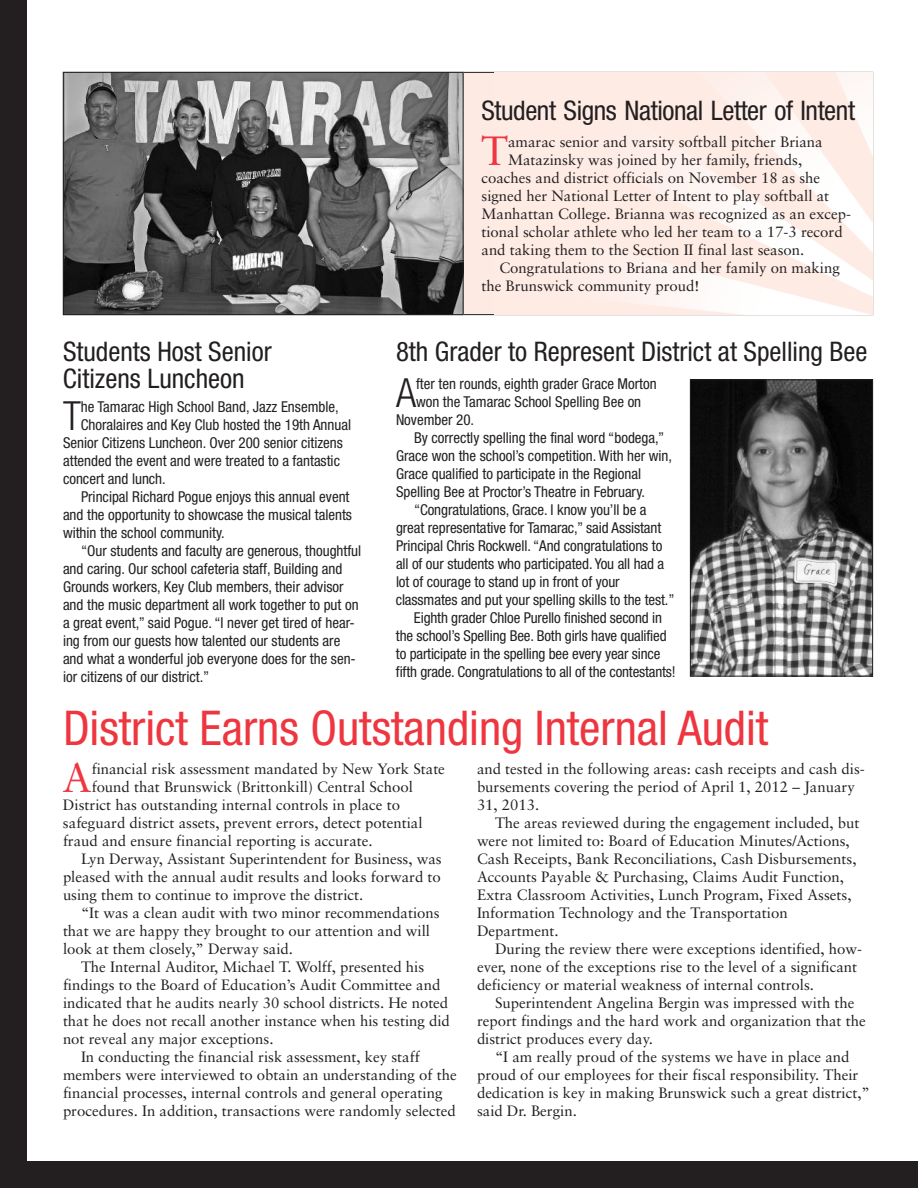
<style>
.page{position:relative;width:918px;height:1188px;background:#fff}
.page>*{position:absolute;margin:0;border:0;box-sizing:border-box;transform-origin:0 0}
.t1{font:condensed 48px "Helvetica Neue";color:#ee3640}
.t2{font:40.8px "Sabon";color:#ee3640}
.t3{font:300 condensed 40.2px "Helvetica Neue";color:#231f20}
.t4{font:condensed 27px/27px "Helvetica Neue";color:#231f20}
.t5{font:15px/18px "Sabon";color:#231f20}
.t6{font:condensed 15px "Helvetica Neue";color:#231f20}
</style>
<div class="page">
<div style="left:63px;top:72px;width:810px;height:243px;background:#fdeae3"></div>
<img style="left:639px;top:73px;width:233px;height:241px">
<div style="left:0;top:1161px;width:918px;height:27px;background:#231f20"></div>
<div style="left:0;top:0;width:27px;height:1161px;background:#231f20"></div>
<img style="left:692px;top:382px;width:179px;height:292px">
<div style="left:690px;top:380px;width:183px;height:296px;border:1px solid #231f20"></div>
<img style="left:65px;top:74px;width:397px;height:239px">
<div style="left:63px;top:72px;width:401px;height:243px;border:1px solid #231f20"></div>
<h3 class="t4" style="left:63px;top:340px;width:210px">Students Host Senior<br>Citizens Luncheon</h3>
<h3 class="t3" style="left:63px;top:402px;width:19px">T</h3>
<p class="t6" style="left:81px;top:402px;width:259px">he Tamarac High School Band, Jazz Ensemble,</p>
<p class="t6" style="left:81px;top:420px;width:272px">Choralaires and Key Club hosted the 19th Annual</p>
<p class="t6" style="left:63px;top:438px;width:281px">Senior Citizens Luncheon. Over 200 senior citizens</p>
<p class="t6" style="left:63px;top:456px;width:279px">attended the event and were treated to a fantastic</p>
<p class="t6" style="left:63px;top:474px;width:104px">concert and lunch.</p>
<p class="t6" style="left:81px;top:492px;width:270px">Principal Richard Pogue enjoys this annual event</p>
<p class="t6" style="left:63px;top:510px;width:291px">and the opportunity to showcase the musical talents</p>
<p class="t6" style="left:63px;top:528px;width:163px">within the school community.</p>
<p class="t6" style="left:81px;top:546px;width:282px">“Our students and faculty are generous, thoughtful</p>
<p class="t6" style="left:63px;top:564px;width:281px">and caring. Our school cafeteria staff, Building and</p>
<p class="t6" style="left:63px;top:582px;width:282px">Grounds workers, Key Club members, their advisor</p>
<p class="t6" style="left:63px;top:600px;width:297px">and the music department all work together to put on</p>
<p class="t6" style="left:63px;top:618px;width:293px">a great event,” said Pogue. “I never get tired of hear-</p>
<p class="t6" style="left:63px;top:636px;width:279px">ing from our guests how talented our students are</p>
<p class="t6" style="left:63px;top:654px;width:294px">and what a wonderful job everyone does for the sen-</p>
<p class="t6" style="left:63px;top:672px;width:148px">ior citizens of our district.”</p>
<h3 class="t4" style="left:482px;top:99px;width:375px">Student Signs National Letter of Intent</h3>
<h2 class="t2" style="left:481px;top:134px;width:29px">T</h2>
<p class="t5" style="left:508px;top:134px;width:316px">amarac senior and varsity softball pitcher Briana</p>
<p class="t5" style="left:508px;top:152px;width:296px">Matazinsky was joined by her family, friends,</p>
<p class="t5" style="left:482px;top:170px;width:340px">coaches and district officials on November 18 as she</p>
<p class="t5" style="left:482px;top:188px;width:349px">signed her National Letter of Intent to play softball at</p>
<p class="t5" style="left:482px;top:206px;width:371px">Manhattan College. Brianna was recognized as an excep-</p>
<p class="t5" style="left:482px;top:224px;width:363px">tional scholar athlete who led her team to a 17-3 record</p>
<p class="t5" style="left:482px;top:242px;width:324px">and taking them to the Section II final last season.</p>
<p class="t5" style="left:500px;top:260px;width:342px">Congratulations to Briana and her family on making</p>
<p class="t5" style="left:482px;top:278px;width:220px">the Brunswick community proud!</p>
<h3 class="t4" style="left:396px;top:340px;width:473px">8th Grader to Represent District at Spelling Bee</h3>
<h3 class="t3" style="left:396px;top:378px;width:22px">A</h3>
<p class="t6" style="left:416px;top:378px;width:242px">fter ten rounds, eighth grader Grace Morton</p>
<p class="t6" style="left:416px;top:396px;width:227px">won the Tamarac School Spelling Bee on</p>
<p class="t6" style="left:396px;top:414px;width:80px">November 20.</p>
<p class="t6" style="left:414px;top:432px;width:252px">By correctly spelling the final word “bodega,”</p>
<p class="t6" style="left:396px;top:450px;width:278px">Grace won the school’s competition. With her win,</p>
<p class="t6" style="left:396px;top:468px;width:247px">Grace qualified to participate in the Regional</p>
<p class="t6" style="left:396px;top:486px;width:251px">Spelling Bee at Proctor’s Theatre in February.</p>
<p class="t6" style="left:414px;top:504px;width:234px">“Congratulations, Grace. I know you’ll be a</p>
<p class="t6" style="left:396px;top:522px;width:267px">great representative for Tamarac,” said Assistant</p>
<p class="t6" style="left:396px;top:540px;width:268px">Principal Chris Rockwell. “And congratulations to</p>
<p class="t6" style="left:396px;top:558px;width:270px">all of our students who participated. You all had a</p>
<p class="t6" style="left:396px;top:576px;width:225px">lot of courage to stand up in front of your</p>
<p class="t6" style="left:396px;top:594px;width:280px">classmates and put your spelling skills to the test.”</p>
<p class="t6" style="left:414px;top:612px;width:250px">Eighth grader Chloe Purello finished second in</p>
<p class="t6" style="left:396px;top:630px;width:272px">the school’s Spelling Bee. Both girls have qualified</p>
<p class="t6" style="left:396px;top:648px;width:266px">to participate in the spelling bee every year since</p>
<p class="t6" style="left:396px;top:666px;width:281px">fifth grade. Congratulations to all of the contestants!</p>
<h1 class="t1" style="left:63px;top:711px;width:707px">District Earns Outstanding Internal Audit</h1>
<h2 class="t2" style="left:62px;top:761px;width:31px">A</h2>
<p class="t5" style="left:92px;top:761px;width:355px">financial risk assessment mandated by New York State</p>
<p class="t5" style="left:92px;top:779px;width:323px">found that Brunswick (Brittonkill) Central School</p>
<p class="t5" style="left:63px;top:797px;width:339px">District has outstanding internal controls in place to</p>
<p class="t5" style="left:63px;top:815px;width:361px">safeguard district assets, prevent errors, detect potential</p>
<p class="t5" style="left:63px;top:833px;width:311px">fraud and ensure financial reporting is accurate.</p>
<p class="t5" style="left:81px;top:851px;width:362px">Lyn Derway, Assistant Superintendent for Business, was</p>
<p class="t5" style="left:63px;top:869px;width:379px">pleased with the annual audit results and looks forward to</p>
<p class="t5" style="left:63px;top:887px;width:302px">using them to continue to improve the district.</p>
<p class="t5" style="left:81px;top:905px;width:360px">“It was a clean audit with two minor recommendations</p>
<p class="t5" style="left:63px;top:923px;width:369px">that we are happy they brought to our attention and will</p>
<p class="t5" style="left:63px;top:941px;width:232px">look at them closely,” Derway said.</p>
<p class="t5" style="left:81px;top:959px;width:345px">The Internal Auditor, Michael T. Wolff, presented his</p>
<p class="t5" style="left:63px;top:977px;width:379px">findings to the Board of Education’s Audit Committee and</p>
<p class="t5" style="left:63px;top:995px;width:387px">indicated that he audits nearly 30 school districts. He noted</p>
<p class="t5" style="left:63px;top:1013px;width:388px">that he does not recall another instance when his testing did</p>
<p class="t5" style="left:63px;top:1031px;width:212px">not reveal any major exceptions.</p>
<p class="t5" style="left:81px;top:1049px;width:340px">In conducting the financial risk assessment, key staff</p>
<p class="t5" style="left:63px;top:1067px;width:395px">members were interviewed to obtain an understanding of the</p>
<p class="t5" style="left:63px;top:1085px;width:381px">financial processes, internal controls and general operating</p>
<p class="t5" style="left:63px;top:1103px;width:394px">procedures. In addition, transactions were randomly selected</p>
<p class="t5" style="left:477px;top:761px;width:389px">and tested in the following areas: cash receipts and cash dis&shy;bursements covering the period of April 1, 2012 – January<br>31, 2013.</p>
<p class="t5" style="left:477px;top:815px;width:384px;text-indent:18px">The areas reviewed during the engagement included, but were not limited to: Board of Education Minutes/Actions, Cash Receipts, Bank Reconciliations, Cash Disbursements, Accounts Payable &amp; Purchasing, Claims Audit Function, Extra Classroom Activities, Lunch Program, Fixed Assets, Information Technology and the Transportation Department.</p>
<p class="t5" style="left:477px;top:941px;width:387px;text-indent:18px">During the review there were exceptions identified, how&shy;ever, none of the exceptions rise to the level of a significant deficiency or material weakness of internal controls.</p>
<p class="t5" style="left:477px;top:995px;width:390px;text-indent:18px">Superintendent Angelina Bergin was impressed with the report findings and the hard work and organization that the district produces every day.</p>
<p class="t5" style="left:477px;top:1049px;width:394px;text-indent:18px">“I am really proud of the systems we have in place and proud of our employees for their fiscal responsibility. Their dedication is key in making Brunswick such a great district,” said Dr. Bergin.</p>
</div>
